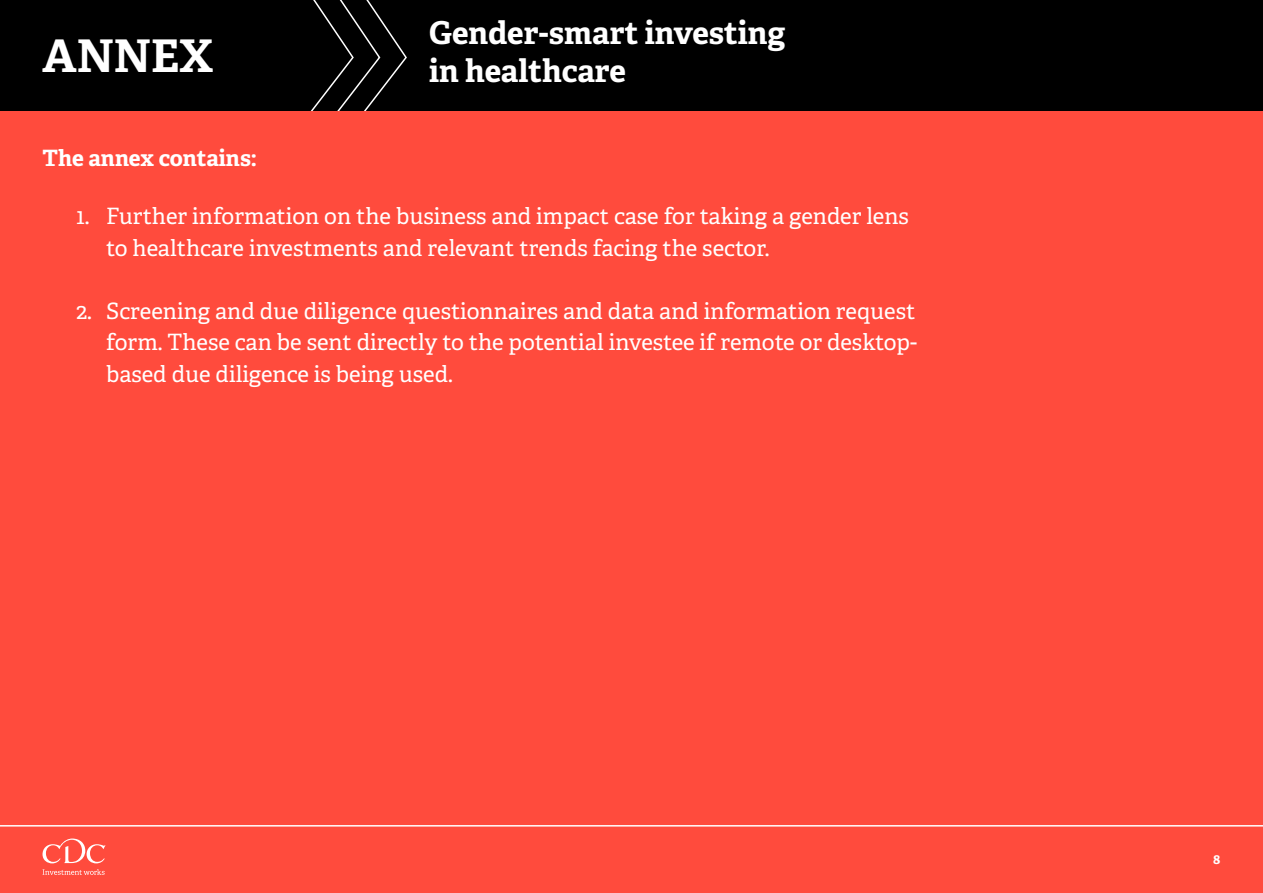
<style>
.page{position:relative;width:1263px;height:893px;background:#fff}
.page>*{position:absolute;margin:0;border:0;box-sizing:border-box;transform-origin:0 0}
.t1{font:700 45px "Adelle PE";color:#fff}
.t2{font:700 31.5px/37.8px "Adelle PE";color:#fff}
.t3{font:22.5px/31.5px "Adelle PE";color:#fff}
.t4{font:700 22.5px "Adelle PE";letter-spacing:-.005em;color:#fff}
.t5{font:700 13.5px "Adelle PE";color:#fff}
</style>
<div class="page">
<div style="left:0;top:0;width:1263px;height:111px;background:#000"></div>
<svg style="left:309px;top:0;width:99px;height:111px;background:#0e0e0e"></svg>
<div style="left:0;top:111px;width:1263px;height:782px;background:#ff4b3d"></div>
<svg style="left:0;top:825px;width:1263px;height:50px"></svg>
<svg style="left:43px;top:838px;width:62px;height:37px"></svg>
<h1 class="t1" style="left:43px;top:24px;width:173px">ANNEX</h1>
<p class="t4" style="left:43px;top:142px;width:216px">The annex contains:</p>
<h2 class="t2" style="left:429px;top:13px;width:358px">Gender-smart investing in healthcare</h2>
<p class="t3" style="left:106px;top:200px;width:804px;text-indent:-30px">1. Further information on the business and impact case for taking a gender lens to healthcare investments and relevant trends facing the sector.</p>
<p class="t3" style="left:106px;top:294px;width:812px;text-align:justify;text-indent:-30px">2. Screening and due diligence questionnaires and data and information request form. These can be sent directly to the potential investee if remote or desktop&shy;based due diligence is being used.</p>
<p class="t5" style="left:1213px;top:850px;width:9px">8</p>
</div>
